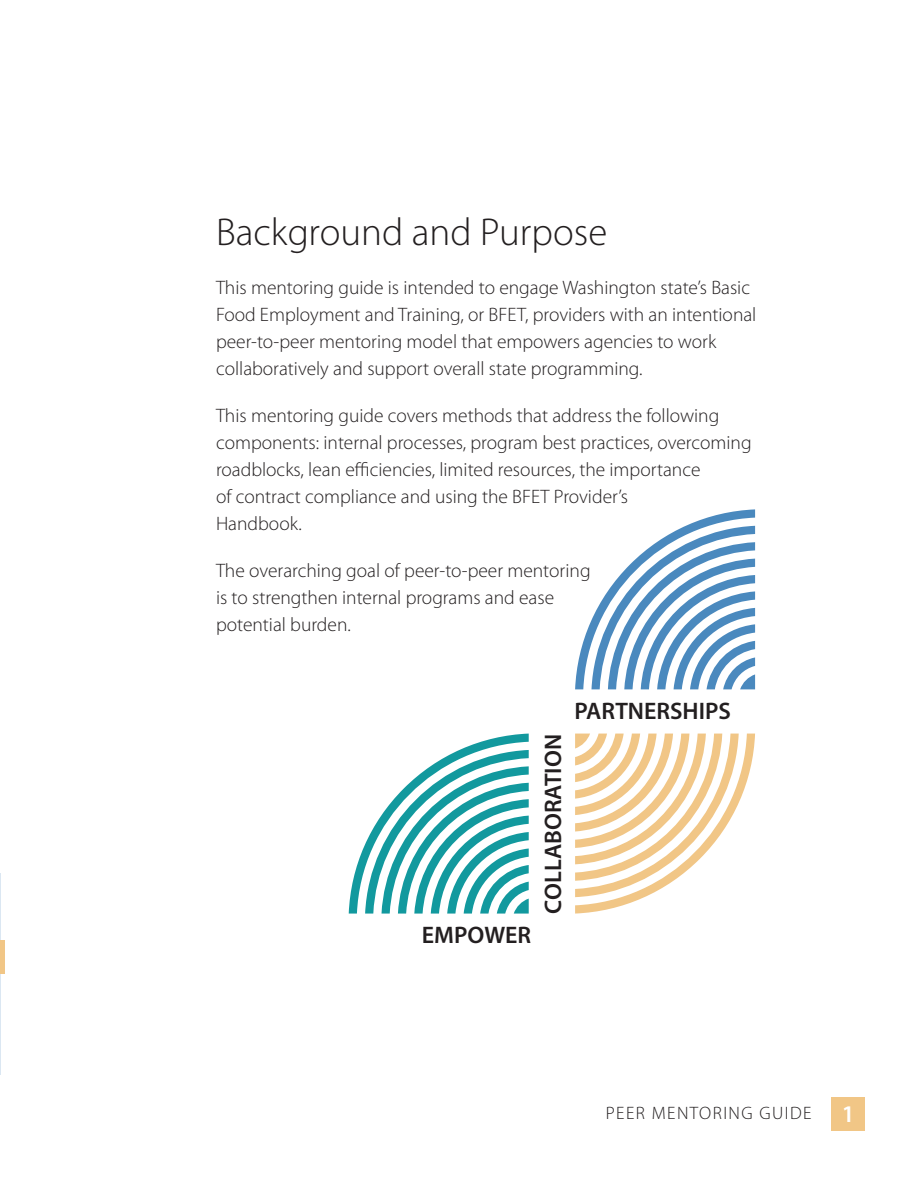
<style>
.page{position:relative;width:918px;height:1188px;background:#fff}
.page>*{position:absolute;margin:0;border:0;box-sizing:border-box;transform-origin:0 0}
.t1{font:300 39px "Myriad Pro";color:#231f20}
.t2{font:600 24px "Myriad Pro";color:#231f20}
.t3{font:600 24px "Myriad Pro";color:#fff}
.t4{font:300 19.5px/27px "Myriad Pro";color:#231f20}
.t5{font:300 18px "Myriad Pro";letter-spacing:.08em;color:#231f20}
</style>
<div class="page">
<svg style="left:349px;top:734px;width:180px;height:180px"></svg>
<svg style="left:575px;top:734px;width:180px;height:180px"></svg>
<svg style="left:575px;top:509px;width:180px;height:180px"></svg>
<div style="left:832px;top:1097px;width:33px;height:34px;background:#f1c686"></div>
<hr style="left:0;top:873px;width:1px;height:201px;background:#4a89be">
<hr style="left:0;top:940px;width:4px;height:34px;background:#f1c686">
<p class="t1" style="left:216px;top:211px;width:393px">Background and Purpose</p>
<p class="t4" style="left:216px;top:274px;width:542px">This mentoring guide is intended to engage Washington state’s Basic Food Employment and Training, or BFET, providers with an intentional peer-to-peer mentoring model that empowers agencies to work collaboratively and support overall state programming.</p>
<p class="t4" style="left:216px;top:402px;width:537px">This mentoring guide covers methods that address the following components: internal processes, program best practices, overcoming roadblocks, lean efficiencies, limited resources, the importance<br>of contract compliance and using the BFET Provider’s<br>Handbook.</p>
<p class="t4" style="left:216px;top:558px;width:376px">The overarching goal of peer-to-peer mentoring is to strengthen internal programs and ease potential burden.</p>
<p class="t2" style="left:422px;top:922px;width:111px">EMPOWER</p>
<p class="t2" style="left:540px;top:914px;width:181px;rotate:-90deg">COLLABORATION</p>
<p class="t2" style="left:575px;top:698px;width:158px">PARTNERSHIPS</p>
<p class="t5" style="left:606px;top:1104px;width:207px">PEER MENTORING GUIDE</p>
<p class="t3" style="left:842px;top:1100px;width:14px">1</p>
</div>
